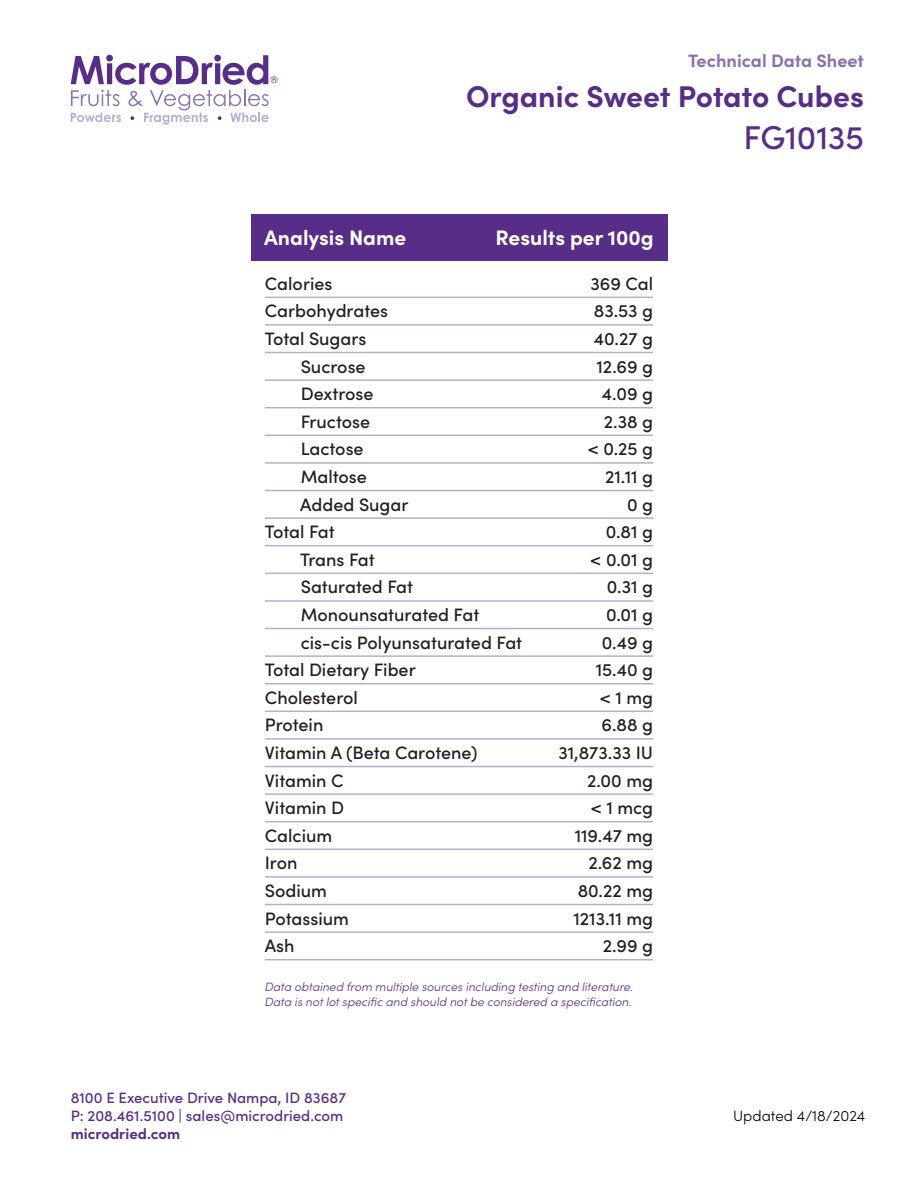
<style>
.page{position:relative;width:918px;height:1188px;background:#fff}
.page>*{position:absolute;margin:0;border:0;box-sizing:border-box;transform-origin:0 0}
.t1{font:500 33px "Sofia Pro";color:#572d88}
.t2{font:700 30px "Sofia Pro";letter-spacing:-.005em;color:#572d88}
.t3{font:700 21px "Sofia Pro";color:#fff}
.t4{font:500 18px "Sofia Pro";color:#231f20}
.t5{font:700 18px "Sofia Pro";color:#8872af}
.t6{font:500 15px/18px "Sofia Pro";color:#572d88}
.t7{font:300 15px "Sofia Pro";color:#020304}
.t8{font:700 15px "Sofia Pro";color:#572d88}
.t9{font:italic 300 12px "Sofia Pro";color:#572d88}
</style>
<div class="page">
<svg style="left:71px;top:55px;width:207px;height:70px"></svg>
<div style="left:251px;top:214px;width:416px;height:47px;background:#572d88"></div>
<hr style="left:265px;top:297px;width:388px;height:1px;background:#b8acd2">
<hr style="left:265px;top:324px;width:388px;height:2px;background:#b8acd2">
<hr style="left:265px;top:352px;width:388px;height:1px;background:#b8acd2">
<hr style="left:265px;top:379px;width:388px;height:2px;background:#b8acd2">
<hr style="left:265px;top:407px;width:388px;height:1px;background:#b8acd2">
<hr style="left:265px;top:435px;width:388px;height:1px;background:#b8acd2">
<hr style="left:265px;top:462px;width:388px;height:2px;background:#b8acd2">
<hr style="left:265px;top:490px;width:388px;height:1px;background:#b8acd2">
<hr style="left:265px;top:517px;width:388px;height:2px;background:#b8acd2">
<hr style="left:265px;top:545px;width:388px;height:1px;background:#b8acd2">
<hr style="left:265px;top:573px;width:388px;height:1px;background:#b8acd2">
<hr style="left:265px;top:600px;width:388px;height:2px;background:#b8acd2">
<hr style="left:265px;top:628px;width:388px;height:1px;background:#b8acd2">
<hr style="left:265px;top:655px;width:388px;height:2px;background:#b8acd2">
<hr style="left:265px;top:683px;width:388px;height:1px;background:#b8acd2">
<hr style="left:265px;top:711px;width:388px;height:1px;background:#b8acd2">
<hr style="left:265px;top:738px;width:388px;height:2px;background:#b8acd2">
<hr style="left:265px;top:766px;width:388px;height:1px;background:#b8acd2">
<hr style="left:265px;top:793px;width:388px;height:2px;background:#b8acd2">
<hr style="left:265px;top:821px;width:388px;height:1px;background:#b8acd2">
<hr style="left:265px;top:849px;width:388px;height:1px;background:#b8acd2">
<hr style="left:265px;top:876px;width:388px;height:2px;background:#b8acd2">
<hr style="left:265px;top:904px;width:388px;height:1px;background:#b8acd2">
<hr style="left:265px;top:931px;width:388px;height:2px;background:#b8acd2">
<hr style="left:265px;top:959px;width:388px;height:1px;background:#b8acd2">
<p class="t5" style="left:688px;top:47px;width:177px">Technical Data Sheet</p>
<p class="t2" style="left:466px;top:73px;width:399px">Organic Sweet Potato Cubes</p>
<p class="t1" style="left:743px;top:113px;width:122px">FG10135</p>
<p class="t3" style="left:264px;top:222px;width:144px">Analysis Name</p>
<p class="t3" style="left:496px;top:222px;width:160px">Results per 100g</p>
<p class="t4" style="left:265px;top:270px;width:69px">Calories</p>
<p class="t4" style="left:590px;top:270px;width:64px">369 Cal</p>
<p class="t4" style="left:265px;top:298px;width:125px">Carbohydrates</p>
<p class="t4" style="left:594px;top:298px;width:61px">83.53 g</p>
<p class="t4" style="left:265px;top:325px;width:103px">Total Sugars</p>
<p class="t4" style="left:594px;top:325px;width:61px">40.27 g</p>
<p class="t4" style="left:301px;top:353px;width:66px">Sucrose</p>
<p class="t4" style="left:596px;top:353px;width:58px">12.69 g</p>
<p class="t4" style="left:301px;top:381px;width:74px">Dextrose</p>
<p class="t4" style="left:602px;top:381px;width:53px">4.09 g</p>
<p class="t4" style="left:301px;top:408px;width:71px">Fructose</p>
<p class="t4" style="left:604px;top:408px;width:51px">2.38 g</p>
<p class="t4" style="left:301px;top:436px;width:64px">Lactose</p>
<p class="t4" style="left:588px;top:436px;width:67px">&lt; 0.25 g</p>
<p class="t4" style="left:301px;top:463px;width:68px">Maltose</p>
<p class="t4" style="left:605px;top:463px;width:50px">21.11 g</p>
<p class="t4" style="left:300px;top:491px;width:110px">Added Sugar</p>
<p class="t4" style="left:627px;top:491px;width:28px">0 g</p>
<p class="t4" style="left:265px;top:519px;width:71px">Total Fat</p>
<p class="t4" style="left:606px;top:519px;width:49px">0.81 g</p>
<p class="t4" style="left:300px;top:546px;width:76px">Trans Fat</p>
<p class="t4" style="left:590px;top:546px;width:64px">&lt; 0.01 g</p>
<p class="t4" style="left:301px;top:574px;width:114px">Saturated Fat</p>
<p class="t4" style="left:607px;top:574px;width:48px">0.31 g</p>
<p class="t4" style="left:301px;top:601px;width:180px">Monounsaturated Fat</p>
<p class="t4" style="left:606px;top:601px;width:49px">0.01 g</p>
<p class="t4" style="left:301px;top:629px;width:223px">cis-cis Polyunsaturated Fat</p>
<p class="t4" style="left:602px;top:629px;width:53px">0.49 g</p>
<p class="t4" style="left:265px;top:657px;width:152px">Total Dietary Fiber</p>
<p class="t4" style="left:596px;top:657px;width:59px">15.40 g</p>
<p class="t4" style="left:265px;top:684px;width:95px">Cholesterol</p>
<p class="t4" style="left:600px;top:684px;width:55px">&lt; 1 mg</p>
<p class="t4" style="left:265px;top:712px;width:60px">Protein</p>
<p class="t4" style="left:601px;top:712px;width:53px">6.88 g</p>
<p class="t4" style="left:265px;top:739px;width:214px">Vitamin A (Beta Carotene)</p>
<p class="t4" style="left:558px;top:739px;width:96px">31,873.33 IU</p>
<p class="t4" style="left:265px;top:767px;width:80px">Vitamin C</p>
<p class="t4" style="left:587px;top:767px;width:68px">2.00 mg</p>
<p class="t4" style="left:265px;top:795px;width:81px">Vitamin D</p>
<p class="t4" style="left:591px;top:795px;width:64px">&lt; 1 mcg</p>
<p class="t4" style="left:265px;top:822px;width:69px">Calcium</p>
<p class="t4" style="left:575px;top:822px;width:80px">119.47 mg</p>
<p class="t4" style="left:265px;top:850px;width:34px">Iron</p>
<p class="t4" style="left:588px;top:850px;width:66px">2.62 mg</p>
<p class="t4" style="left:265px;top:877px;width:64px">Sodium</p>
<p class="t4" style="left:578px;top:877px;width:77px">80.22 mg</p>
<p class="t4" style="left:265px;top:905px;width:86px">Potassium</p>
<p class="t4" style="left:573px;top:905px;width:81px">1213.11 mg</p>
<p class="t4" style="left:265px;top:933px;width:31px">Ash</p>
<p class="t4" style="left:603px;top:933px;width:52px">2.99 g</p>
<p class="t9" style="left:265px;top:978px;width:370px">Data obtained from multiple sources including testing and literature.</p>
<p class="t9" style="left:265px;top:993px;width:369px">Data is not lot specific and should not be considered a specification.</p>
<p class="t6" style="left:71px;top:1088px;width:277px">8100 E Executive Drive Nampa, ID 83687<br>P: 208.461.5100 | sales@microdried.com</p>
<p class="t8" style="left:71px;top:1122px;width:111px">microdried.com</p>
<p class="t7" style="left:733px;top:1105px;width:134px">Updated 4/18/2024</p>
</div>
